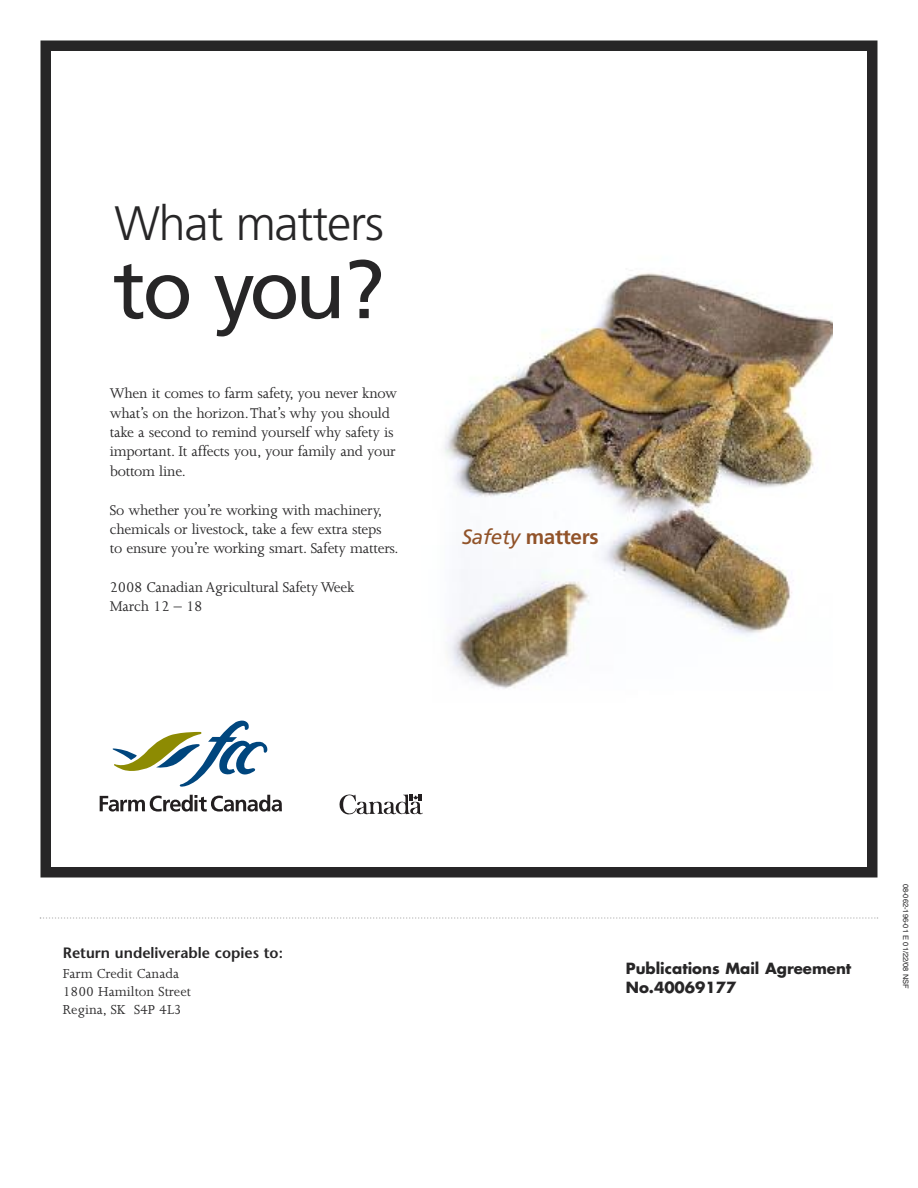
<style>
.page{position:relative;width:918px;height:1188px;background:#fff}
.page>*{position:absolute;margin:0;border:0;box-sizing:border-box;transform-origin:0 0}
.t1{font:82.5px "Frutiger";color:#272627}
.t2{font:300 48.3px "Frutiger";letter-spacing:-.025em;color:#272627}
.t3{font:700 20.7px "Frutiger";letter-spacing:-.015em;color:#91532a}
.t4{font:16.2px/19.4px "Joanna";letter-spacing:-.015em;color:#272627}
.t5{font:15px/18px "Joanna";color:#272627}
.t6{font:700 15px/19.5px "Futura";color:#272627}
.t7{font:600 15px "Stone Sans";color:#272627}
.t8{font:7.5px "Helvetica";color:#272627}
.s1{font-weight:400;font-style:italic}
</style>
<div class="page">
<img style="left:444px;top:273px;width:389px;height:416px">
<div style="left:40px;top:40px;width:838px;height:838px;border:10px solid #272627"></div>
<svg style="left:40px;top:917px;width:838px;height:2px"></svg>
<svg style="left:340px;top:794px;width:83px;height:20px"></svg>
<svg style="left:100px;top:795px;width:182px;height:17px"></svg>
<svg style="left:113px;top:721px;width:155px;height:66px"></svg>
<h2 class="t2" style="left:114px;top:204px;width:271px">What matters</h2>
<h1 class="t1" style="left:114px;top:256px;width:273px">to you?</h1>
<p class="t4" style="left:110px;top:385px;width:289px">When it comes to farm safety, you never know what’s on the horizon.That’s why you should take a second to remind yourself why safety is important. It affects you, your family and your bottom line.</p>
<p class="t4" style="left:110px;top:501px;width:290px">So whether you’re working with machinery, chemicals or livestock, take a few extra steps<br>to ensure you’re working smart. Safety matters.</p>
<p class="t4" style="left:110px;top:579px;width:246px">2008 Canadian Agricultural Safety Week<br>March 12 – 18</p>
<p class="t3" style="left:462px;top:528px;width:138px"><span class="s1">Safety</span> matters</p>
<p class="t7" style="left:63px;top:947px;width:222px">Return undeliverable copies to:</p>
<p class="t5" style="left:63px;top:966px;width:130px">Farm Credit Canada<br>1800 Hamilton Street<br>Regina, SK S4P 4L3</p>
<p class="t6" style="left:626px;top:960px;width:227px">Publications Mail Agreement<br>No.40069177</p>
<p class="t8" style="left:910px;top:884px;width:107px;rotate:90deg">08-062-196-01 E 01/22/08 NSF</p>
</div>
